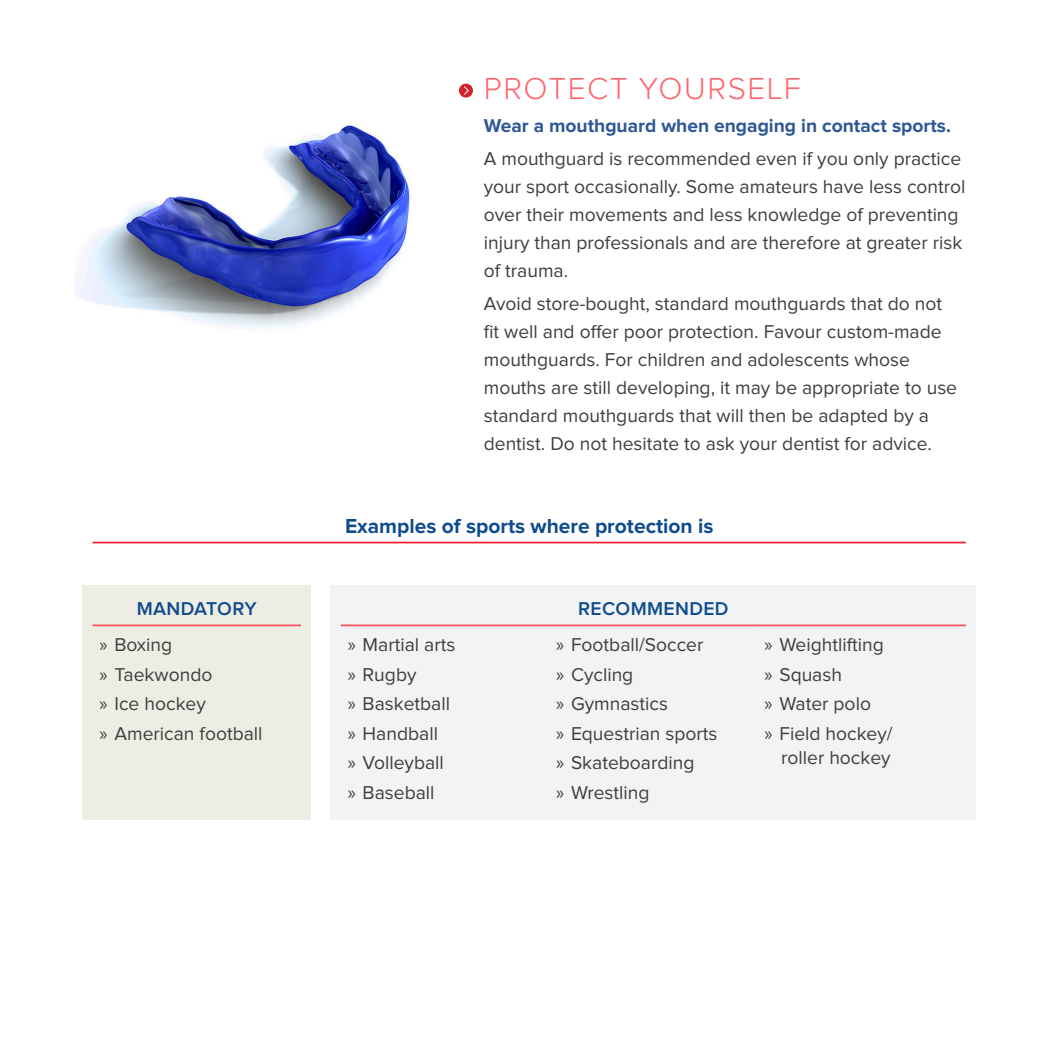
<style>
.page{position:relative;width:1042px;height:1042px;background:#fff}
.page>*{position:absolute;margin:0;border:0;box-sizing:border-box;transform-origin:0 0}
.body{font:300 31.5px "Proxima Nova";letter-spacing:.05em;color:#ff656d}
.t1{font:700 21px "Proxima Nova";color:#0f4c8e}
.body-2{font:19.25px/28px "Proxima Nova";color:#3e3e3f}
.body-3{font:700 19.25px "Proxima Nova";color:#2d5796}
.t2{font:600 19.25px "Proxima Nova";letter-spacing:.02em;color:#0f4c8e}
.s1{font-family:"Myriad Pro"}
</style>
<div class="page">
<div style="left:83px;top:585px;width:228px;height:235px;background:#eeede4"></div>
<div style="left:331px;top:585px;width:645px;height:235px;background:#f2f3f4"></div>
<img style="left:74px;top:125px;width:336px;height:204px">
<hr style="left:93px;top:624px;width:208px;height:2px;background:#fc4f5e">
<hr style="left:341px;top:624px;width:208px;height:2px;background:#fc4f5e">
<hr style="left:549px;top:624px;width:208px;height:2px;background:#fc4f5e">
<hr style="left:757px;top:624px;width:209px;height:2px;background:#fc4f5e">
<div style="left:459px;top:84px;width:14px;height:14px;background:#d1232a;border-radius:50%"></div>
<svg style="left:464px;top:86px;width:5px;height:9px"></svg>
<hr style="left:93px;top:542px;width:873px;height:1px;background:#eb1f2f">
<p class="body" style="left:484px;top:74px;width:319px">PROTECT YOURSELF</p>
<p class="body-3" style="left:484px;top:117px;width:469px">Wear a mouthguard when engaging in contact sports.</p>
<p class="body-2" style="left:484px;top:146px;width:483px">A mouthguard is recommended even if you only practice your sport occasionally. Some amateurs have less control over their movements and less knowledge of preventing injury than professionals and are therefore at greater risk of trauma.</p>
<p class="body-2" style="left:484px;top:291px;width:475px">Avoid store-bought, standard mouthguards that do not fit well and offer poor protection. Favour custom-made mouthguards. For children and adolescents whose mouths are still developing, it may be appropriate to use standard mouthguards that will then be adapted by a dentist. Do not hesitate to ask your dentist for advice.</p>
<p class="t1" style="left:345px;top:516px;width:370px">Examples of sports where protection is</p>
<p class="t2" style="left:137px;top:600px;width:122px">MANDATORY</p>
<p class="t2" style="left:578px;top:600px;width:152px">RECOMMENDED</p>
<p class="body-2" style="left:100px;top:632px;width:74px"><span class="s1">»</span> Boxing</p>
<p class="body-2" style="left:100px;top:661px;width:114px"><span class="s1">»</span> Taekwondo</p>
<p class="body-2" style="left:100px;top:691px;width:108px"><span class="s1">»</span> Ice hockey</p>
<p class="body-2" style="left:100px;top:720px;width:164px"><span class="s1">»</span> American football</p>
<p class="body-2" style="left:556px;top:632px;width:149px"><span class="s1">»</span> Football/Soccer</p>
<p class="body-2" style="left:556px;top:661px;width:79px"><span class="s1">»</span> Cycling</p>
<p class="body-2" style="left:556px;top:691px;width:113px"><span class="s1">»</span> Gymnastics</p>
<p class="body-2" style="left:556px;top:720px;width:163px"><span class="s1">»</span> Equestrian sports</p>
<p class="body-2" style="left:556px;top:750px;width:140px"><span class="s1">»</span> Skateboarding</p>
<p class="body-2" style="left:556px;top:779px;width:95px"><span class="s1">»</span> Wrestling</p>
<p class="body-2" style="left:348px;top:632px;width:109px"><span class="s1">»</span> Martial arts</p>
<p class="body-2" style="left:348px;top:661px;width:70px"><span class="s1">»</span> Rugby</p>
<p class="body-2" style="left:348px;top:691px;width:104px"><span class="s1">»</span> Basketball</p>
<p class="body-2" style="left:348px;top:720px;width:92px"><span class="s1">»</span> Handball</p>
<p class="body-2" style="left:348px;top:750px;width:98px"><span class="s1">»</span> Volleyball</p>
<p class="body-2" style="left:348px;top:779px;width:88px"><span class="s1">»</span> Baseball</p>
<p class="body-2" style="left:764px;top:632px;width:121px"><span class="s1">»</span> Weightlifting</p>
<p class="body-2" style="left:764px;top:661px;width:79px"><span class="s1">»</span> Squash</p>
<p class="body-2" style="left:764px;top:691px;width:108px"><span class="s1">»</span> Water polo</p>
<p class="body-2" style="left:764px;top:722px;width:130px;line-height:24.5px;text-align:right"><span class="s1">»</span> Field hockey/ roller hockey</p>
</div>
